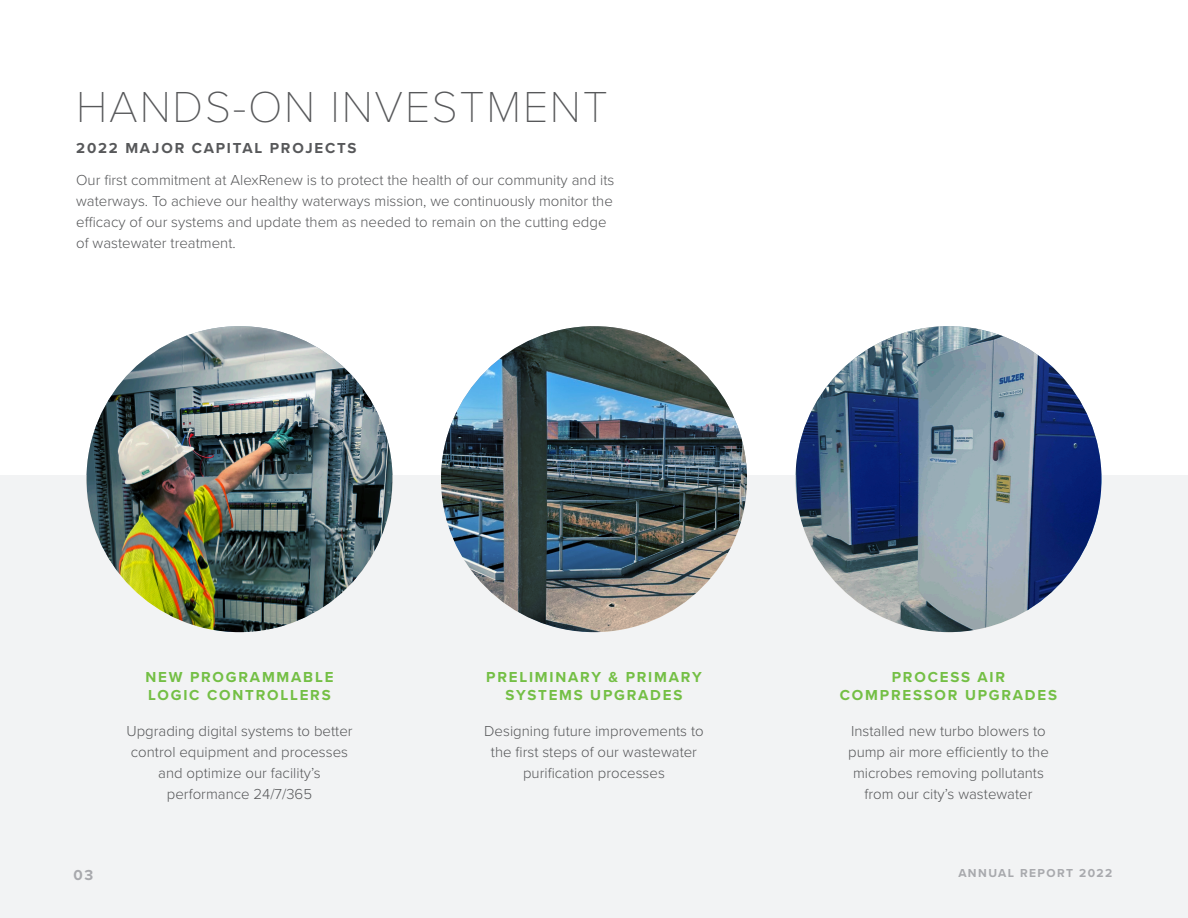
<style>
.page{position:relative;width:1188px;height:918px;background:#fff}
.page>*{position:absolute;margin:0;border:0;box-sizing:border-box;transform-origin:0 0}
.Head{font:100 45px "Proxima Nova T";letter-spacing:.04em;color:#57585a}
.Body{font:300 15px/21px "Proxima Nova";color:#57585a;text-align:center}
.Sub_Head{font:700 15px/18px "Proxima Nova";letter-spacing:.12em;color:#74bf45;text-align:center}
.Sub_Head-2{font:700 15px "Proxima Nova";letter-spacing:.12em;color:#57585a}
.t1{font:700 15px "Proxima Nova";color:#a8a9ad}
.t2{font:700 12px "Proxima Nova";letter-spacing:.12em;color:#a8a9ad}
</style>
<div class="page">
<div style="left:0;top:476px;width:1188px;height:442px;background:#f2f3f4"></div>
<img style="left:87px;top:326px;width:306px;height:306px;border-radius:50%">
<svg style="left:795px;top:326px;width:306px;height:306px;background:#5b7190"></svg>
<img style="left:441px;top:326px;width:306px;height:306px;border-radius:50%">
<p class="Head" style="left:76px;top:74px;width:533px">HANDS-ON INVESTMENT</p>
<p class="Sub_Head-2" style="left:76px;top:137px;width:282px">2022 MAJOR CAPITAL PROJECTS</p>
<p class="Body" style="left:76px;top:168px;width:540px;text-align:left">Our first commitment at AlexRenew is to protect the health of our community and its waterways. To achieve our healthy waterways mission, we continuously monitor the efficacy of our systems and update them as needed to remain on the cutting edge of wastewater treatment.</p>
<p class="Sub_Head" style="left:146px;top:667px;width:189px">NEW PROGRAMMABLE</p>
<p class="Sub_Head" style="left:148px;top:685px;width:184px">LOGIC CONTROLLERS</p>
<p class="Body" style="left:126px;top:720px;width:228px">Upgrading digital systems to better control equipment and processes and optimize our facility’s performance 24/7/365</p>
<p class="Sub_Head" style="left:486px;top:667px;width:217px">PRELIMINARY &amp; PRIMARY<br>SYSTEMS UPGRADES</p>
<p class="Body" style="left:484px;top:720px;width:221px">Designing future improvements to the first steps of our wastewater purification processes</p>
<p class="Sub_Head" style="left:892px;top:667px;width:115px">PROCESS AIR</p>
<p class="Sub_Head" style="left:840px;top:685px;width:219px">COMPRESSOR UPGRADES</p>
<p class="Body" style="left:848px;top:720px;width:202px">Installed new turbo blowers to pump air more efficiently to the microbes removing pollutants from our city’s wastewater</p>
<p class="t1" style="left:74px;top:863px;width:21px">03</p>
<p class="t2" style="left:958px;top:864px;width:156px">ANNUAL REPORT 2022</p>
</div>
